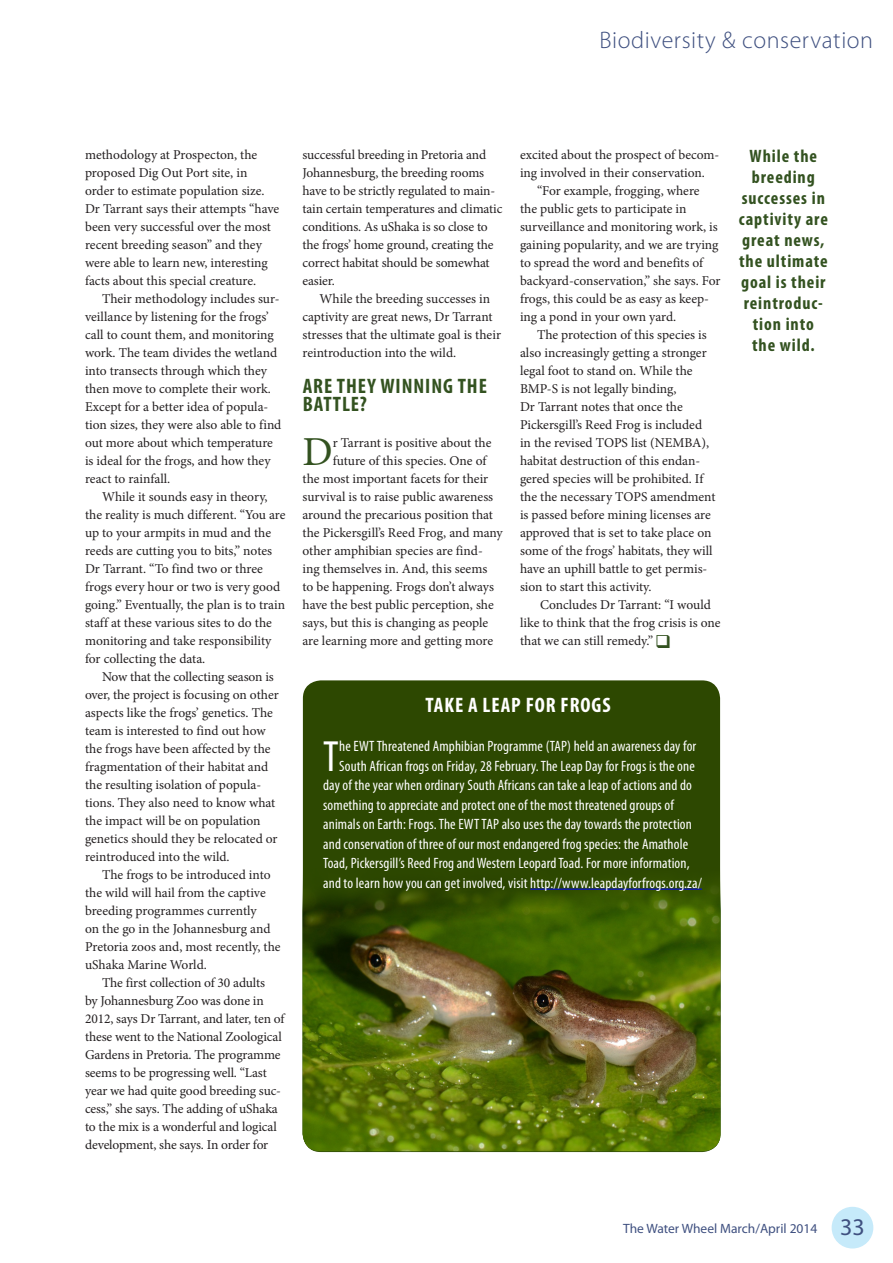
<style>
.page{position:relative;width:893px;height:1263px;background:#fff}
.page>*{position:absolute;margin:0;border:0;box-sizing:border-box;transform-origin:0 0}
.Box_drop_cap{font:condensed 43.95px "Myriad Pro";color:#fff}
.drop_cap_2{font:41.25px "Minion Pro";color:#335220}
.t1{font:300 24px "Myriad Pro";letter-spacing:.025em;color:#3f5080}
.Heading_caps{font:700 condensed 21px/18px "Myriad Pro";letter-spacing:.045em;color:#335220}
.Heading_caps-2{font:700 condensed 21px "Myriad Pro";letter-spacing:.045em;color:#fff}
.Pull_quote{font:700 condensed 18px/21px "Myriad Pro";letter-spacing:.05em;color:#335220;text-align:center}
.Box_drop_cap-2{font:condensed 15px "Myriad Pro";letter-spacing:.01em;color:#fff}
.Body_text{font:13.5px/18px "Minion Pro";letter-spacing:-.005em;color:#231f20}
.drop_cap_2-2{font:13.5px/18px "Minion Pro";letter-spacing:-.005em;color:#231f20}
.t2{font:13.5px "Myriad Pro";color:#3f5080}
.s1{font-size:24px}
</style>
<div class="page">
<div style="left:832px;top:1207px;width:41px;height:41px;background:#c6eafa;border-radius:50%"></div>
<div style="left:303px;top:680px;width:417px;height:472px;background:#2d4801;border-radius:18px"></div>
<img style="left:302px;top:863px;width:419px;height:288px">
<hr style="left:530px;top:889px;width:172px;height:1px;background:#00f">
<h3 class="t1" style="left:599px;top:26px;width:275px">Biodiversity &amp; conservation</h3>
<p class="Body_text" style="left:85px;top:145px;width:196px">methodology at Prospecton, the proposed Dig Out Port site, in order to estimate population size.<br>Dr Tarrant says their attempts “have been very successful over the most recent breeding season” and they were able to learn new, interesting facts about this special creature.</p>
<p class="Body_text" style="left:85px;top:289px;width:198px;text-indent:17px">Their methodology includes sur&shy;veillance by listening for the frogs’ call to count them, and monitoring work. The team divides the wetland into transects through which they then move to complete their work.<br>Except for a better idea of popula&shy;tion sizes, they were also able to find out more about which temperature is ideal for the frogs, and how they react to rainfall.</p>
<p class="Body_text" style="left:85px;top:487px;width:202px;text-indent:17px">While it sounds easy in theory, the reality is much different. “You are up to your armpits in mud and the reeds are cutting you to bits,” notes Dr Tarrant. “To find two or three frogs every hour or two is very good going.” Eventually, the plan is to train staff at these various sites to do the monitoring and take responsibility for collecting the data.</p>
<p class="Body_text" style="left:85px;top:667px;width:195px;text-indent:17px">Now that the collecting season is over, the project is focusing on other aspects like the frogs’ genetics. The team is interested to find out how the frogs have been affected by the fragmentation of their habitat and the resulting isolation of popula&shy;tions. They also need to know what the impact will be on population genetics should they be relocated or reintroduced into the wild.</p>
<p class="Body_text" style="left:85px;top:865px;width:197px;text-indent:17px">The frogs to be introduced into the wild will hail from the captive breeding programmes currently<br>on the go in the Johannesburg and<br>Pretoria zoos and, most recently, the uShaka Marine World.</p>
<p class="Body_text" style="left:85px;top:973px;width:201px;text-indent:17px">The first collection of 30 adults<br>by Johannesburg Zoo was done in 2012, says Dr Tarrant, and later, ten of these went to the National Zoological Gardens in Pretoria. The programme seems to be progressing well. “Last year we had quite good breeding suc&shy;cess,” she says. The adding of uShaka to the mix is a wonderful and logical development, she says. In order for</p>
<p class="Body_text" style="left:302px;top:145px;width:201px">successful breeding in Pretoria and Johannesburg, the breeding rooms have to be strictly regulated to main&shy;tain certain temperatures and climatic conditions. As uShaka is so close to the frogs’ home ground, creating the correct habitat should be somewhat easier.</p>
<p class="Body_text" style="left:302px;top:289px;width:200px;text-indent:17px">While the breeding successes in captivity are great news, Dr Tarrant stresses that the ultimate goal is their reintroduction into the wild.</p>
<p class="Heading_caps" style="left:303px;top:376px;width:186px">ARE THEY WINNING THE<br>BATTLE?</p>
<p class="drop_cap_2" style="left:302px;top:424px;width:32px">D</p>
<p class="drop_cap_2-2" style="left:333px;top:433px;width:160px">r Tarrant is positive about the</p>
<p class="drop_cap_2-2" style="left:333px;top:451px;width:155px">future of this species. One of</p>
<p class="drop_cap_2-2" style="left:302px;top:469px;width:187px">the most important facets for their</p>
<p class="drop_cap_2-2" style="left:302px;top:487px;width:192px">survival is to raise public awareness</p>
<p class="drop_cap_2-2" style="left:302px;top:505px;width:192px">around the precarious position that</p>
<p class="drop_cap_2-2" style="left:302px;top:523px;width:202px">the Pickersgill’s Reed Frog, and many</p>
<p class="drop_cap_2-2" style="left:302px;top:541px;width:182px">other amphibian species are find-</p>
<p class="drop_cap_2-2" style="left:302px;top:559px;width:186px">ing themselves in. And, this seems</p>
<p class="drop_cap_2-2" style="left:302px;top:577px;width:193px">to be happening. Frogs don’t always</p>
<p class="drop_cap_2-2" style="left:302px;top:595px;width:193px">have the best public perception, she</p>
<p class="drop_cap_2-2" style="left:302px;top:613px;width:187px">says, but this is changing as people</p>
<p class="drop_cap_2-2" style="left:302px;top:631px;width:192px">are learning more and getting more</p>
<p class="drop_cap_2-2" style="left:520px;top:145px;width:201px">excited about the prospect of becom&shy;ing involved in their conservation.</p>
<p class="Body_text" style="left:520px;top:181px;width:202px;text-indent:17px">“For example, frogging, where<br>the public gets to participate in surveillance and monitoring work, is gaining popularity, and we are trying to spread the word and benefits of backyard-conservation,” she says. For frogs, this could be as easy as keep&shy;ing a pond in your own yard.</p>
<p class="Body_text" style="left:520px;top:325px;width:197px;text-indent:17px">The protection of this species is also increasingly getting a stronger legal foot to stand on. While the BMP-S is not legally binding,<br>Dr Tarrant notes that once the Pickersgill’s Reed Frog is included in the revised TOPS list (NEMBA), habitat destruction of this endan&shy;gered species will be prohibited. If the the necessary TOPS amendment is passed before mining licenses are approved that is set to take place on some of the frogs’ habitats, they will have an uphill battle to get permis&shy;sion to start this activity.</p>
<p class="Body_text" style="left:520px;top:595px;width:202px;text-indent:20px">Concludes Dr Tarrant: “I would like to think that the frog crisis is one that we can still remedy.”</p>
<p class="Heading_caps-2" style="left:425px;top:692px;width:187px">TAKE A LEAP FOR FROGS</p>
<p class="Box_drop_cap" style="left:323px;top:729px;width:17px">T</p>
<p class="Box_drop_cap-2" style="left:339px;top:737px;width:359px">he EWT Threatened Amphibian Programme (TAP) held an awareness day for</p>
<p class="Box_drop_cap-2" style="left:339px;top:756px;width:357px">South African frogs on Friday, 28 February. The Leap Day for Frogs is the one</p>
<p class="Box_drop_cap-2" style="left:323px;top:776px;width:370px">day of the year when ordinary South Africans can take a leap of actions and do</p>
<p class="Box_drop_cap-2" style="left:323px;top:795px;width:352px">something to appreciate and protect one of the most threatened groups of</p>
<p class="Box_drop_cap-2" style="left:323px;top:815px;width:370px">animals on Earth: Frogs. The EWT TAP also uses the day towards the protection</p>
<p class="Box_drop_cap-2" style="left:323px;top:834px;width:366px">and conservation of three of our most endangered frog species: the Amathole</p>
<p class="Box_drop_cap-2" style="left:323px;top:854px;width:368px">Toad, Pickersgill’s Reed Frog and Western Leopard Toad. For more information,</p>
<p class="Box_drop_cap-2" style="left:323px;top:873px;width:380px">and to learn how you can get involved, visit http://www.leapdayforfrogs.org.za/</p>
<p class="Pull_quote" style="left:739px;top:145px;width:91px">While the breeding successes in captivity are great news, the ultimate goal is their reintroduc&shy;tion into<br>the wild.</p>
<p class="t2" style="left:623px;top:1220px;width:243px">The Water Wheel March/April 2014 <span class="s1">33</span></p>
</div>
